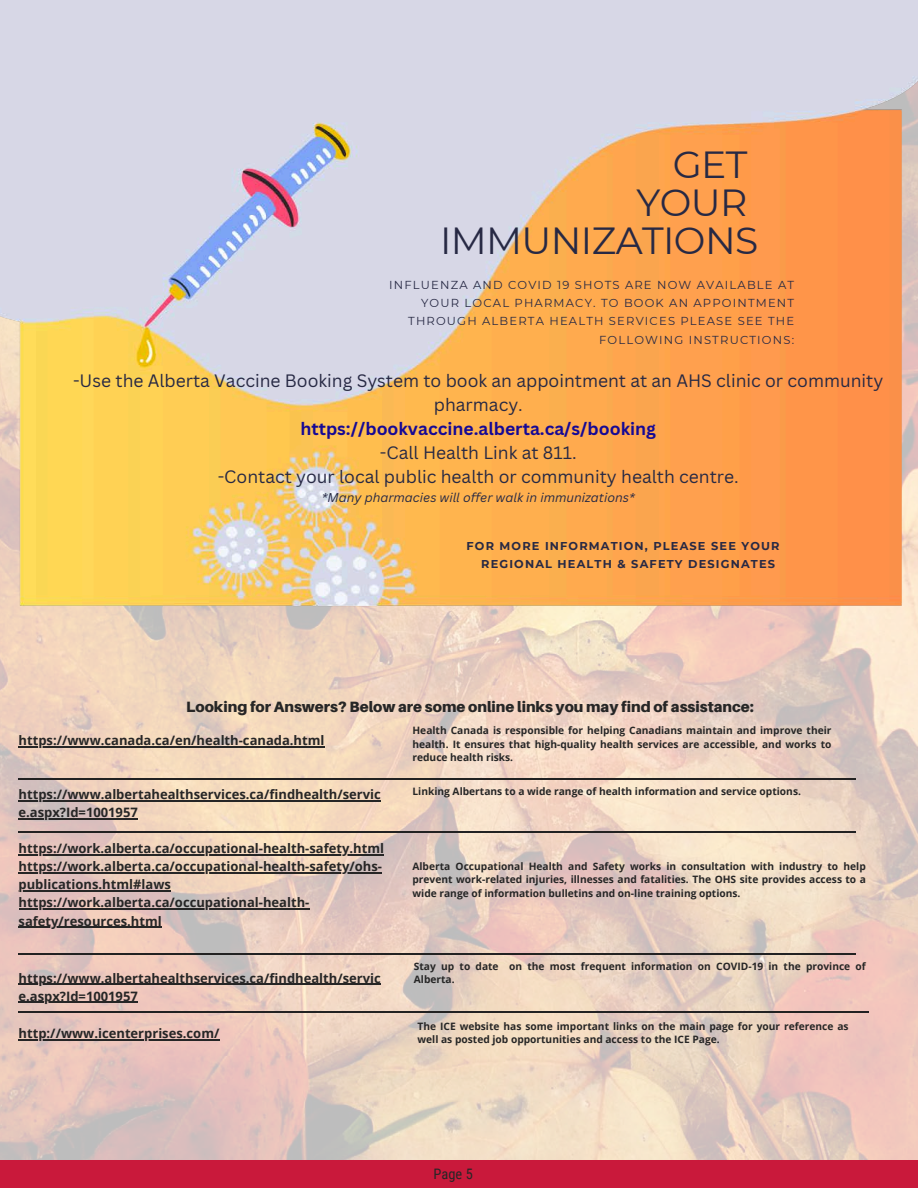
<style>
.page{position:relative;width:918px;height:1188px;background:#fff}
.page>*{position:absolute;margin:0;border:0;box-sizing:border-box;transform-origin:0 0}
.t1{font:37.65px/38.1px "Montserrat";letter-spacing:-.015em;color:#272944;text-align:right}
.t2{font:17.55px/23.9px "Canva Sans";color:#272944;text-align:center}
.t3{font:700 17.55px "Canva Sans";color:#160995}
.t4{font:900 15px "Aileron";color:#262626}
.t5{font:14.4px "Roboto Condensed";color:#262626}
.t6{font:700 13.05px "Open Sans";color:#262626}
.t7{font:italic 12.45px "Canva Sans";color:#272944}
.t8{font:11.55px/18.3px "Montserrat";letter-spacing:.1em;color:#272944;text-align:right}
.t9{font:700 11.4px/17.9px "Montserrat";letter-spacing:.1em;color:#272944}
.t10{font:700 10.2px/13.6px "Open Sans";color:#262626;text-align:justify}
</style>
<div class="page">
<img style="left:0;top:608px;width:918px;height:552px">
<div style="left:0;top:1160px;width:918px;height:28px;background:#c9193b"></div>
<hr style="left:19px;top:778px;width:837px;height:2px;background:#222">
<hr style="left:19px;top:831px;width:837px;height:2px;background:#222">
<hr style="left:19px;top:953px;width:837px;height:2px;background:#222">
<hr style="left:19px;top:1012px;width:850px;height:1px;background:#222">
<hr style="left:19px;top:746px;width:306px;height:1px;background:#262626">
<hr style="left:19px;top:800px;width:362px;height:1px;background:#262626">
<hr style="left:19px;top:818px;width:119px;height:1px;background:#262626">
<hr style="left:19px;top:854px;width:365px;height:1px;background:#262626">
<hr style="left:19px;top:872px;width:363px;height:1px;background:#262626">
<hr style="left:19px;top:890px;width:152px;height:2px;background:#262626">
<hr style="left:19px;top:909px;width:290px;height:1px;background:#262626">
<hr style="left:19px;top:927px;width:143px;height:1px;background:#262626">
<hr style="left:19px;top:984px;width:362px;height:1px;background:#262626">
<hr style="left:19px;top:1002px;width:119px;height:1px;background:#262626">
<hr style="left:19px;top:1039px;width:201px;height:2px;background:#262626">
<img style="left:0;top:0;width:918px;height:608px">
<h1 class="t1" style="left:440px;top:146px;width:320px">GET<br>YOUR<br>IMMUNIZATIONS</h1>
<p class="t8" style="left:389px;top:275px;width:406px">INFLUENZA AND COVID 19 SHOTS ARE NOW AVAILABLE AT YOUR LOCAL PHARMACY. TO BOOK AN APPOINTMENT THROUGH ALBERTA HEALTH SERVICES PLEASE SEE THE FOLLOWING INSTRUCTIONS:</p>
<h2 class="t2" style="left:73px;top:369px;width:812px">-Use the Alberta Vaccine Booking System to book an appointment at an AHS clinic or community pharmacy.</h2>
<h2 class="t3" style="left:300px;top:416px;width:357px">https://bookvaccine.alberta.ca/s/booking</h2>
<h2 class="t2" style="left:218px;top:440px;width:523px">-Call Health Link at 811.<br>-Contact your local public health or community health centre.</h2>
<p class="t7" style="left:322px;top:488px;width:315px">*Many pharmacies will offer walk in immunizations*</p>
<p class="t9" style="left:481px;top:537px;width:300px;text-indent:-15px">FOR MORE INFORMATION, PLEASE SEE YOUR<br>REGIONAL HEALTH &amp; SAFETY DESIGNATES</p>
<p class="t4" style="left:186px;top:698px;width:569px">Looking for Answers? Below are some online links you may find of assistance:</p>
<p class="t6" style="left:19px;top:731px;width:307px">https://www.canada.ca/en/health-canada.html</p>
<h1 class="t10" style="left:413px;top:723px;width:421px">Health Canada is responsible for helping Canadians maintain and improve their health. It ensures that high-quality health services are accessible, and works to reduce health risks.</h1>
<p class="t6" style="left:19px;top:785px;width:364px">https://www.albertahealthservices.ca/findhealth/servic</p>
<h3 class="t6" style="left:19px;top:803px;width:121px">e.aspx?Id=1001957</h3>
<p class="t10" style="left:413px;top:784px;width:390px">Linking Albertans to a wide range of health information and service options.</p>
<h2 class="t6" style="left:19px;top:839px;width:367px">https://work.alberta.ca/occupational-health-safety.html</h2>
<h4 class="t6" style="left:19px;top:857px;width:365px">https://work.alberta.ca/occupational-health-safety/ohs-</h4>
<h6 class="t6" style="left:19px;top:875px;width:154px">publications.html#laws</h6>
<p class="t6" style="left:19px;top:894px;width:292px">https://work.alberta.ca/occupational-health-</p>
<h6 class="t6" style="left:19px;top:912px;width:145px">safety/resources.html</h6>
<h6 class="t6" style="left:19px;top:969px;width:364px">https://www.albertahealthservices.ca/findhealth/servic</h6>
<p class="t6" style="left:19px;top:987px;width:121px">e.aspx?Id=1001957</p>
<p class="t10" style="left:413px;top:859px;width:455px">Alberta Occupational Health and Safety works in consultation with industry to help prevent work-related injuries, illnesses and fatalities. The OHS site provides access to a wide range of information bulletins and on-line training options.</p>
<h6 class="t10" style="left:414px;top:959px;width:453px">Stay up to date on the most frequent information on COVID-19 in the province of<br>Alberta.</h6>
<p class="t6" style="left:19px;top:1024px;width:202px">http://www.icenterprises.com/</p>
<h6 class="t10" style="left:418px;top:1019px;width:433px">The ICE website has some important links on the main page for your reference as well as posted job opportunities and access to the ICE Page.</h6>
<h3 class="t5" style="left:434px;top:1166px;width:41px">Page 5</h3>
</div>
